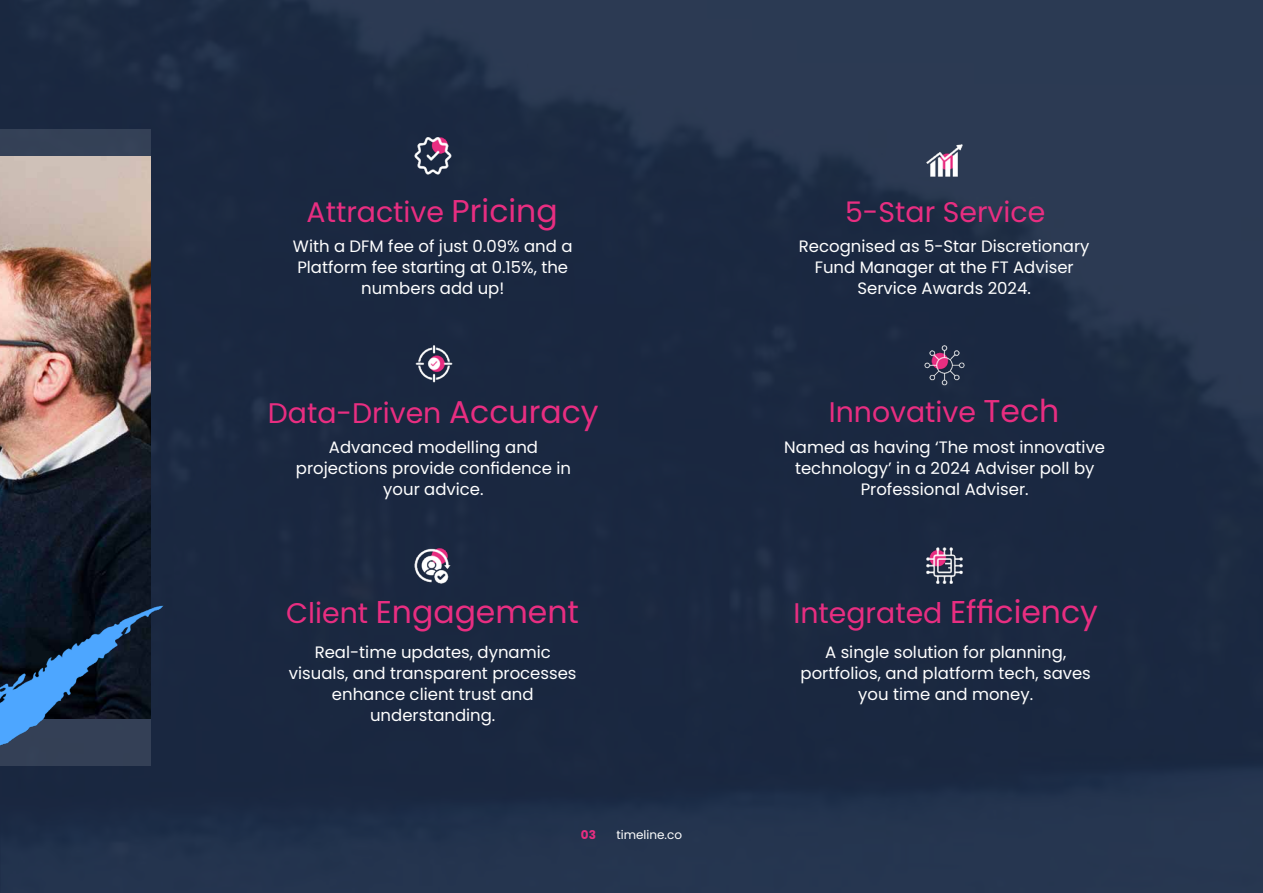
<style>
.page{position:relative;width:1263px;height:893px;background:#fff}
.page>*{position:absolute;margin:0;border:0;box-sizing:border-box;transform-origin:0 0}
.t1{font:31.5px "Poppins";color:#e82e81}
.t2{font:28.35px "Poppins";color:#e82e81}
.t3{font:16.5px/21px "Poppins";color:#fff;text-align:center}
.t4{font:12px "Poppins";color:#fff}
.t5{font:700 12px "Poppins";color:#e82e81}
.s1{font-size:31.5px}
.s2{font-size:28.35px}
</style>
<div class="page">
<div style="left:0;top:0;width:1263px;height:893px;background:linear-gradient(to right,#1a2840,#22314a)"></div>
<div style="left:0;top:129px;width:150px;height:637px;background:#344157"></div>
<img style="left:0;top:157px;width:150px;height:349px">
<img style="left:0;top:506px;width:179px;height:387px">
<img style="left:409px;top:131px;width:48px;height:48px">
<img style="left:921px;top:137px;width:48px;height:48px">
<img style="left:410px;top:340px;width:48px;height:48px">
<img style="left:409px;top:542px;width:48px;height:48px">
<img style="left:921px;top:341px;width:48px;height:48px">
<img style="left:921px;top:541px;width:48px;height:48px">
<h2 class="t2" style="left:307px;top:196px;width:253px">Attractive <span class="s1">Pricing</span></h2>
<p class="t3" style="left:293px;top:236px;width:281px">With a DFM fee of just 0.09% and a<br>Platform fee starting at 0.15%, the numbers add up!</p>
<h2 class="t2" style="left:268px;top:397px;width:332px">Data-Driven <span class="s1">Accuracy</span></h2>
<p class="t3" style="left:296px;top:437px;width:277px">Advanced modelling and projections provide confidence in your advice.</p>
<h1 class="t1" style="left:286px;top:594px;width:294px"><span class="s2">Client</span> Engagement</h1>
<p class="t3" style="left:289px;top:642px;width:289px">Real-time updates, dynamic visuals, and transparent processes enhance client trust and understanding.</p>
<p class="t5" style="left:581px;top:828px;width:17px">03</p>
<p class="t4" style="left:616px;top:828px;width:67px">timeline.co</p>
<h2 class="t2" style="left:845px;top:196px;width:202px">5-Star Service</h2>
<p class="t3" style="left:799px;top:236px;width:292px">Recognised as 5-Star Discretionary<br>Fund Manager at the FT Adviser<br>Service Awards 2024.</p>
<h2 class="t2" style="left:829px;top:396px;width:232px">Innovative <span class="s1">Tech</span></h2>
<p class="t3" style="left:784px;top:437px;width:322px">Named as having ‘The most innovative technology’ in a 2024 Adviser poll by<br>Professional Adviser.</p>
<h2 class="t2" style="left:793px;top:597px;width:306px">Integrated <span class="s1">Efficiency</span></h2>
<p class="t3" style="left:800px;top:642px;width:292px">A single solution for planning, portfolios, and platform tech, saves you time and money.</p>
</div>
